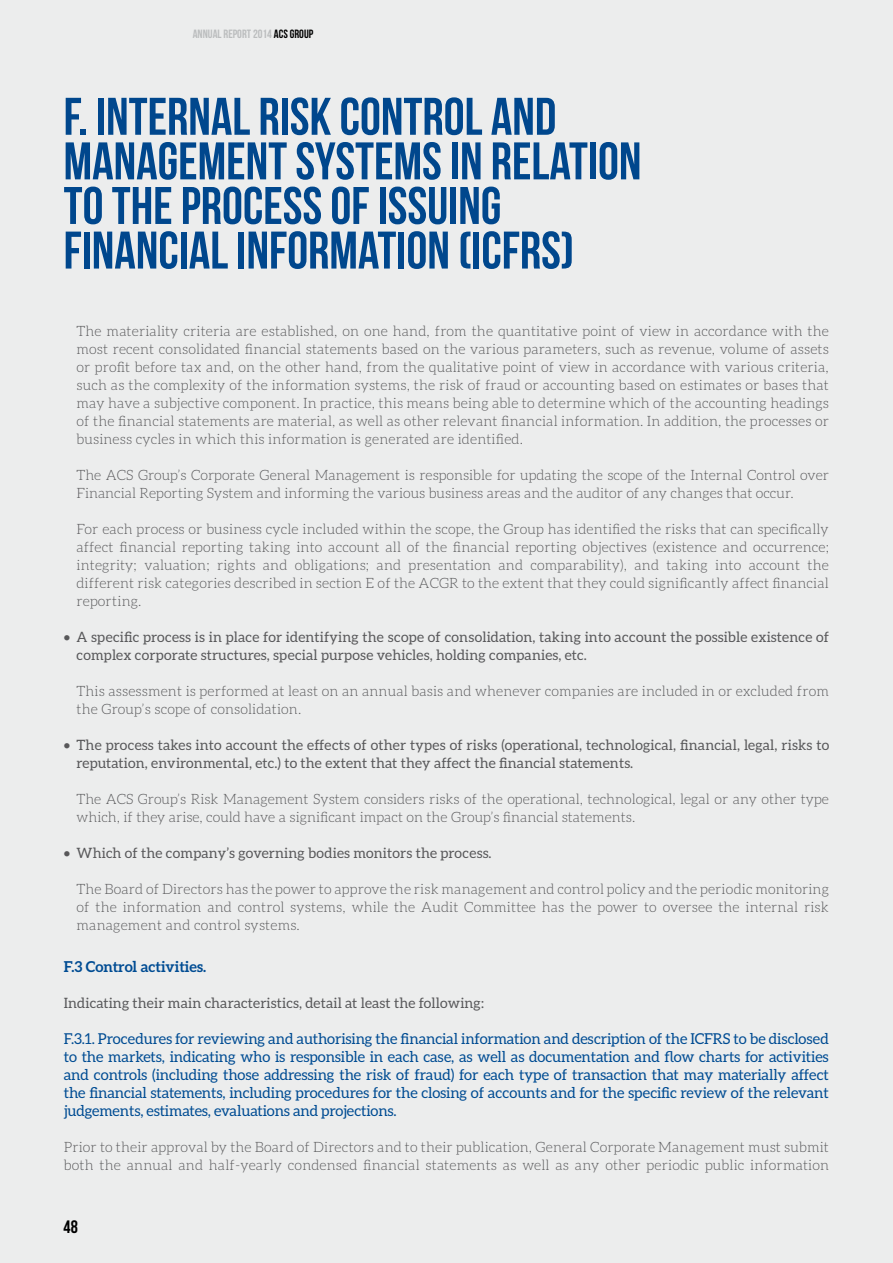
<style>
.page{position:relative;width:893px;height:1263px;background:#eceded}
.page>*{position:absolute;margin:0;border:0;box-sizing:border-box;transform-origin:0 0}
.t1{font:52.8px/44.5px "Bebas Neue";color:#00478d}
.t2{font:18px "Bebas Neue";color:#000}
.t3{font:15px/18px "Aleo";letter-spacing:-.01em;color:#004c93;text-align:justify}
.t4{font:700 15px "Aleo";color:#004c93}
.t5{font:300 14.25px/18px "Aleo";letter-spacing:.01em;color:#58585a}
.t6{font:14.25px/18px "Aleo";letter-spacing:.01em;color:#58585a}
.t7{font:12px "Bebas Neue";color:#bbbdbe}
.s1{color:#000}
</style>
<div class="page">
<p class="t7" style="left:193px;top:27px;width:122px">ANNUAL REPORT 2014 <span class="s1">ACS GROUP</span></p>
<h1 class="t1" style="left:64px;top:94px;width:579px">F. INTERNAL RISK CONTROL AND<br>MANAGEMENT SYSTEMS IN RELATION<br>TO THE PROCESS OF ISSUING<br>FINANCIAL INFORMATION (ICFRS)</h1>
<p class="t5" style="left:77px;top:321px;width:754px;text-align:justify">The materiality criteria are established, on one hand, from the quantitative point of view in accordance with the most recent consolidated financial statements based on the various parameters, such as revenue, volume of assets or profit before tax and, on the other hand, from the qualitative point of view in accordance with various criteria, such as the complexity of the information systems, the risk of fraud or accounting based on estimates or bases that may have a subjective component. In practice, this means being able to determine which of the accounting headings of the financial statements are material, as well as other relevant financial information. In addition, the processes or business cycles in which this information is generated are identified.</p>
<p class="t5" style="left:77px;top:465px;width:754px">The ACS Group’s Corporate General Management is responsible for updating the scope of the Internal Control over<br>Financial Reporting System and informing the various business areas and the auditor of any changes that occur.</p>
<p class="t5" style="left:77px;top:519px;width:754px;text-align:justify">For each process or business cycle included within the scope, the Group has identified the risks that can specifically affect financial reporting taking into account all of the financial reporting objectives (existence and occurrence; integrity; valuation; rights and obligations; and presentation and comparability), and taking into account the different risk categories described in section E of the ACGR to the extent that they could significantly affect financial reporting.</p>
<p class="t6" style="left:77px;top:627px;width:754px;text-indent:-13px">• A specific process is in place for identifying the scope of consolidation, taking into account the possible existence of complex corporate structures, special purpose vehicles, holding companies, etc.</p>
<p class="t5" style="left:77px;top:681px;width:754px">This assessment is performed at least on an annual basis and whenever companies are included in or excluded from the Group’s scope of consolidation.</p>
<p class="t6" style="left:77px;top:735px;width:754px;text-indent:-13px">• The process takes into account the effects of other types of risks (operational, technological, financial, legal, risks to reputation, environmental, etc.) to the extent that they affect the financial statements.</p>
<p class="t5" style="left:77px;top:789px;width:754px">The ACS Group’s Risk Management System considers risks of the operational, technological, legal or any other type which, if they arise, could have a significant impact on the Group’s financial statements.</p>
<p class="t6" style="left:64px;top:843px;width:429px">• Which of the company’s governing bodies monitors the process.</p>
<p class="t5" style="left:77px;top:879px;width:754px;text-align:justify">The Board of Directors has the power to approve the risk management and control policy and the periodic monitoring of the information and control systems, while the Audit Committee has the power to oversee the internal risk management and control systems.</p>
<p class="t4" style="left:64px;top:958px;width:144px">F.3 Control activities.</p>
<p class="t6" style="left:64px;top:994px;width:422px">Indicating their main characteristics, detail at least the following:</p>
<p class="t3" style="left:64px;top:1029px;width:767px">F.3.1. Procedures for reviewing and authorising the financial information and description of the ICFRS to be disclosed to the markets, indicating who is responsible in each case, as well as documentation and flow charts for activities and controls (including those addressing the risk of fraud) for each type of transaction that may materially affect the financial statements, including procedures for the closing of accounts and for the specific review of the relevant judgements, estimates, evaluations and projections.</p>
<p class="t5" style="left:64px;top:1138px;width:767px">Prior to their approval by the Board of Directors and to their publication, General Corporate Management must submit both the annual and half-yearly condensed financial statements as well as any other periodic public information</p>
<p class="t2" style="left:64px;top:1217px;width:16px">48</p>
</div>
